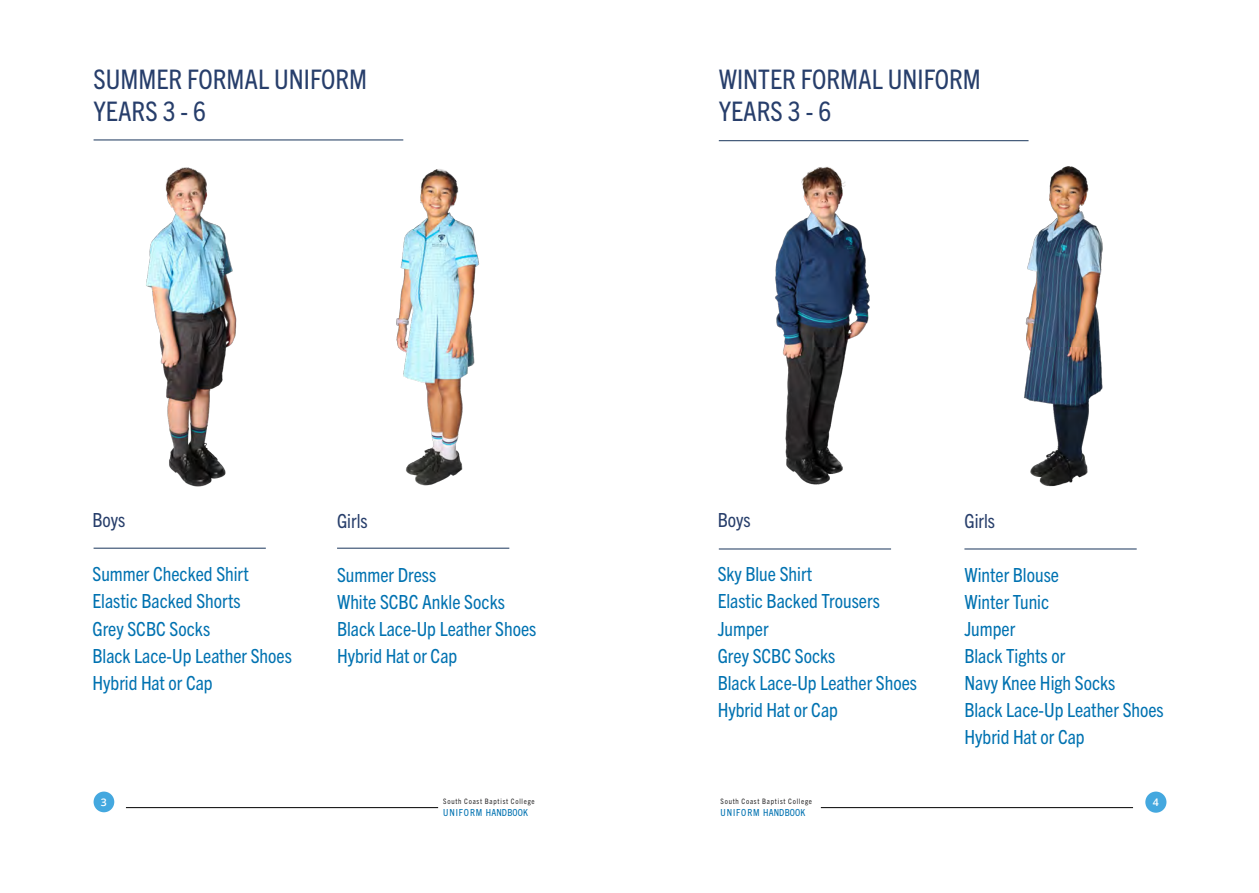
<style>
.page{position:relative;width:1259px;height:893px;background:#fff}
.page>*{position:absolute;margin:0;border:0;box-sizing:border-box;transform-origin:0 0}
.t1{font:condensed 27px/32.4px "Trade Gothic Next LT Pro";color:#273e6b}
.t2{font:condensed 19.5px/27px "Trade Gothic Next LT Pro";color:#0072b1}
.t3{font:condensed 19.5px "Trade Gothic Next LT Pro";color:#273e6b}
.t4{font:600 10.5px "Open Sans";color:#fff}
.t5{font:condensed 9.75px "Trade Gothic Next LT Pro";letter-spacing:.025em;color:#0072b1}
.t6{font:condensed 7.5px "Trade Gothic Next LT Pro";letter-spacing:.1em;color:#292829}
</style>
<div class="page">
<img style="left:396px;top:169px;width:84px;height:317px">
<img style="left:146px;top:167px;width:91px;height:320px">
<hr style="left:337px;top:548px;width:172px;height:1px;background:#1a365c">
<hr style="left:94px;top:548px;width:172px;height:1px;background:#1a365c">
<hr style="left:94px;top:140px;width:309px;height:1px;background:#1a365c">
<img style="left:775px;top:167px;width:95px;height:318px">
<img style="left:1024px;top:166px;width:79px;height:321px">
<hr style="left:719px;top:549px;width:172px;height:1px;background:#1a365c">
<hr style="left:964px;top:549px;width:172px;height:1px;background:#1a365c">
<hr style="left:719px;top:140px;width:309px;height:1px;background:#1a365c">
<div style="left:1145px;top:792px;width:21px;height:21px;background:#44a8df;border-radius:50%"></div>
<hr style="left:126px;top:807px;width:312px;height:1px;background:#000">
<hr style="left:821px;top:807px;width:312px;height:1px;background:#000">
<div style="left:94px;top:792px;width:20px;height:20px;background:#44a8df;border-radius:50%"></div>
<h1 class="t1" style="left:94px;top:61px;width:275px">SUMMER FORMAL UNIFORM<br>YEARS 3 - 6</h1>
<p class="t3" style="left:92px;top:507px;width:34px">Boys</p>
<p class="t2" style="left:92px;top:560px;width:201px">Summer Checked Shirt<br>Elastic Backed Shorts<br>Grey SCBC Socks<br>Black Lace-Up Leather Shoes<br>Hybrid Hat or Cap</p>
<p class="t3" style="left:337px;top:507px;width:32px">Girls</p>
<p class="t2" style="left:337px;top:560px;width:201px">Summer Dress<br>White SCBC Ankle Socks<br>Black Lace-Up Leather Shoes<br>Hybrid Hat or Cap</p>
<h1 class="t1" style="left:719px;top:61px;width:263px">WINTER FORMAL UNIFORM<br>YEARS 3 - 6</h1>
<p class="t3" style="left:718px;top:507px;width:34px">Boys</p>
<p class="t2" style="left:718px;top:560px;width:201px">Sky Blue Shirt<br>Elastic Backed Trousers<br>Jumper<br>Grey SCBC Socks<br>Black Lace-Up Leather Shoes<br>Hybrid Hat or Cap</p>
<p class="t3" style="left:964px;top:507px;width:32px">Girls</p>
<p class="t2" style="left:964px;top:560px;width:201px">Winter Blouse<br>Winter Tunic<br>Jumper<br>Black Tights or<br>Navy Knee High Socks<br>Black Lace-Up Leather Shoes<br>Hybrid Hat or Cap</p>
<p class="t4" style="left:101px;top:795px;width:7px">3</p>
<p class="t6" style="left:443px;top:796px;width:93px">South Coast Baptist College</p>
<p class="t4" style="left:1153px;top:795px;width:7px">4</p>
<p class="t5" style="left:443px;top:805px;width:86px">UNIFORM HANDBOOK</p>
<p class="t6" style="left:720px;top:796px;width:93px">South Coast Baptist College</p>
<p class="t5" style="left:720px;top:805px;width:86px">UNIFORM HANDBOOK</p>
</div>
